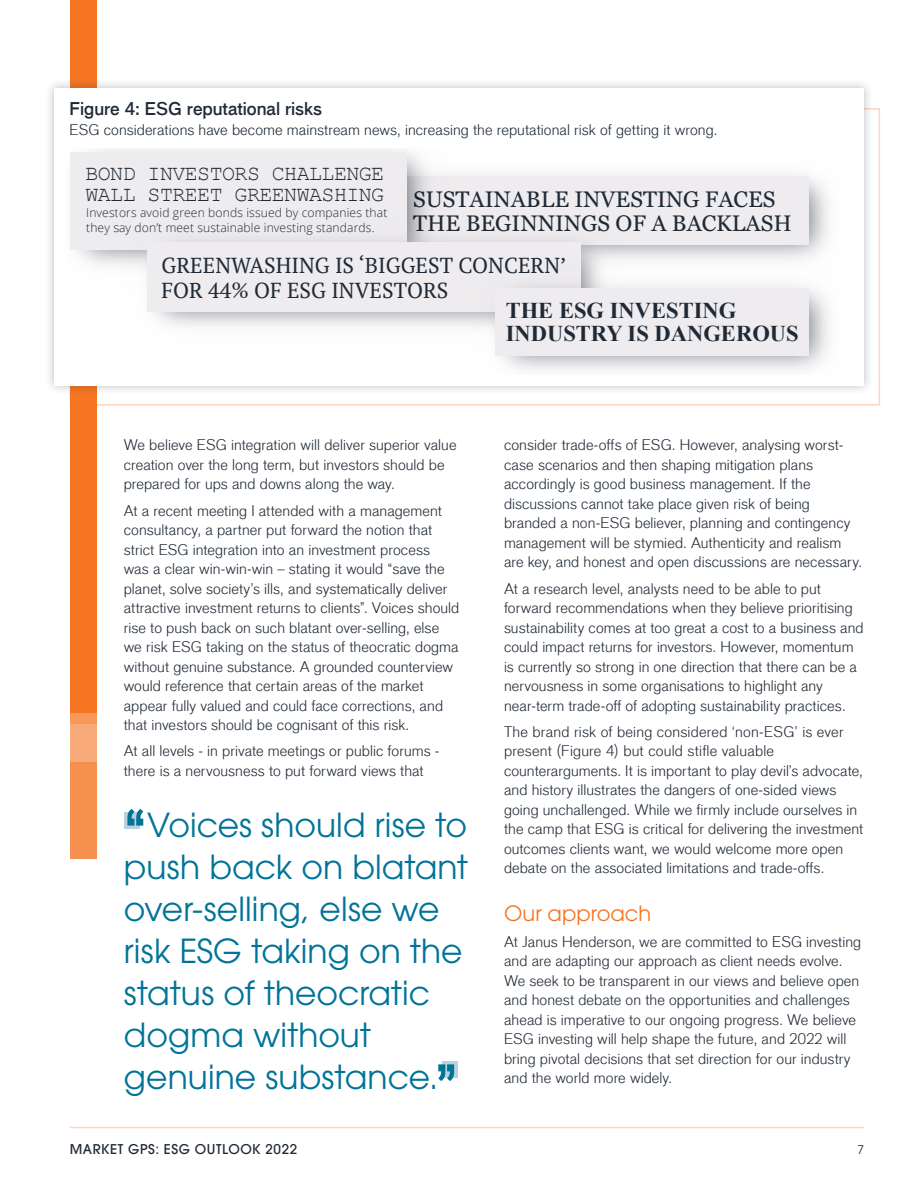
<style>
.page{position:relative;width:918px;height:1188px;background:#fff}
.page>*{position:absolute;margin:0;border:0;box-sizing:border-box;transform-origin:0 0}
.Callout_3{font:33px/42px "ITC Avant Garde Std";color:#007398}
.t1{font:22.5px/24.2px "Georgia";color:#202a36}
.t2{font:700 22.5px/23.4px "Times New Roman";color:#202a36}
.t3{font:21.6px/25px "PT Serif";color:#202a36}
.t4{font:21.6px/20.7px "Courier New";letter-spacing:-.025em;color:#202a36}
.H1_Tangerine{font:21px "ITC Avant Garde Std";letter-spacing:.005em;color:#f57523}
.H2_White{font:500 18px "Applied Sans Pro";letter-spacing:-.005em;color:#202a36}
.Body{font:300 15px/19.5px "Applied Sans Pro";letter-spacing:.005em;color:#202a36}
.Page_Header{font:500 13.5px "ITC Avant Garde Pro";letter-spacing:.045em;color:#202a36}
.t5{font:300 12.15px/14.5px "Open Sans";letter-spacing:.01em;color:#202a36}
.Page_Header-2{font:12px "ITC Avant Garde Std";color:#202a36}
</style>
<div class="page">
<div style="left:70px;top:0;width:27px;height:859px;background:#f57523"></div>
<div style="left:70px;top:724px;width:27px;height:135px;background:#f6904e"></div>
<svg style="left:70px;top:713px;width:27px;height:49px"></svg>
<hr style="left:70px;top:1127px;width:794px;height:1px;background:#ffd5bd">
<div style="left:44px;top:78px;width:830px;height:317px;background:#202a36;opacity:.3"></div>
<div style="left:54px;top:88px;width:810px;height:298px;background:#fff"></div>
<div style="left:124px;top:812px;width:16px;height:17px;background:#b8d3df"></div>
<svg style="left:127px;top:809px;width:16px;height:17px"></svg>
<div style="left:442px;top:1061px;width:16px;height:17px;background:#b8d3df"></div>
<svg style="left:438px;top:1064px;width:16px;height:17px"></svg>
<div style="left:399px;top:177px;width:410px;height:68px;background:#eeecee"></div>
<div style="left:71px;top:153px;width:336px;height:97px;background:#eeecee"></div>
<img style="left:117px;top:208px;width:515px;height:119px">
<div style="left:148px;top:243px;width:433px;height:69px;background:#eeecee"></div>
<img style="left:465px;top:253px;width:364px;height:118px">
<div style="left:495px;top:288px;width:314px;height:68px;background:#eeecee"></div>
<p class="H2_White" style="left:70px;top:98px;width:254px">Figure 4: ESG reputational risks</p>
<h3 class="Body" style="left:70px;top:120px;width:649px">ESG considerations have become mainstream news, increasing the reputational risk of getting it wrong.</h3>
<p class="t4" style="left:85px;top:162px;width:300px">BOND INVESTORS CHALLENGE<br>WALL STREET GREENWASHING</p>
<p class="t5" style="left:86px;top:205px;width:303px">Investors avoid green bonds issued by companies that they say don’t meet sustainable investing standards.</p>
<p class="t3" style="left:162px;top:253px;width:406px">GREENWASHING IS ‘BIGGEST CONCERN’<br>FOR 44% OF ESG INVESTORS</p>
<p class="t2" style="left:506px;top:298px;width:295px">THE ESG INVESTING<br>INDUSTRY IS DANGEROUS</p>
<p class="t1" style="left:413px;top:186px;width:380px">SUSTAINABLE INVESTING FACES<br>THE BEGINNINGS OF A BACKLASH</p>
<p class="Body" style="left:124px;top:435px;width:334px">We believe ESG integration will deliver superior value creation over the long term, but investors should be prepared for ups and downs along the way.</p>
<p class="Body" style="left:124px;top:501px;width:337px">At a recent meeting I attended with a management consultancy, a partner put forward the notion that strict ESG integration into an investment process<br>was a clear win-win-win – stating it would “save the planet, solve society’s ills, and systematically deliver attractive investment returns to clients”. Voices should rise to push back on such blatant over-selling, else we risk ESG taking on the status of theocratic dogma without genuine substance. A grounded counterview would reference that certain areas of the market appear fully valued and could face corrections, and that investors should be cognisant of this risk.</p>
<p class="Body" style="left:124px;top:741px;width:317px">At all levels - in private meetings or public forums - there is a nervousness to put forward views that</p>
<p class="Callout_3" style="left:124px;top:803px;width:346px;text-indent:23px">Voices should rise to push back on blatant over-selling, else we risk ESG taking on the status of theocratic dogma without genuine substance.</p>
<p class="Body" style="left:504px;top:435px;width:360px">consider trade-offs of ESG. However, analysing worst&shy;case scenarios and then shaping mitigation plans accordingly is good business management. If the discussions cannot take place given risk of being branded a non-ESG believer, planning and contingency management will be stymied. Authenticity and realism are key, and honest and open discussions are necessary.</p>
<p class="Body" style="left:504px;top:579px;width:361px">At a research level, analysts need to be able to put forward recommendations when they believe prioritising sustainability comes at too great a cost to a business and could impact returns for investors. However, momentum is currently so strong in one direction that there can be a nervousness in some organisations to highlight any near-term trade-off of adopting sustainability practices.</p>
<p class="Body" style="left:504px;top:722px;width:361px">The brand risk of being considered ‘non-ESG’ is ever present (Figure 4) but could stifle valuable counterarguments. It is important to play devil’s advocate, and history illustrates the dangers of one-sided views going unchallenged. While we firmly include ourselves in the camp that ESG is critical for delivering the investment outcomes clients want, we would welcome more open debate on the associated limitations and trade-offs.</p>
<p class="H1_Tangerine" style="left:504px;top:900px;width:149px">Our approach</p>
<p class="Body" style="left:504px;top:932px;width:359px">At Janus Henderson, we are committed to ESG investing and are adapting our approach as client needs evolve.<br>We seek to be transparent in our views and believe open and honest debate on the opportunities and challenges ahead is imperative to our ongoing progress. We believe ESG investing will help shape the future, and 2022 will bring pivotal decisions that set direction for our industry and the world more widely.</p>
<p class="Page_Header" style="left:70px;top:1141px;width:229px">MARKET GPS: ESG OUTLOOK 2022</p>
<p class="Page_Header-2" style="left:857px;top:1142px;width:8px">7</p>
</div>
